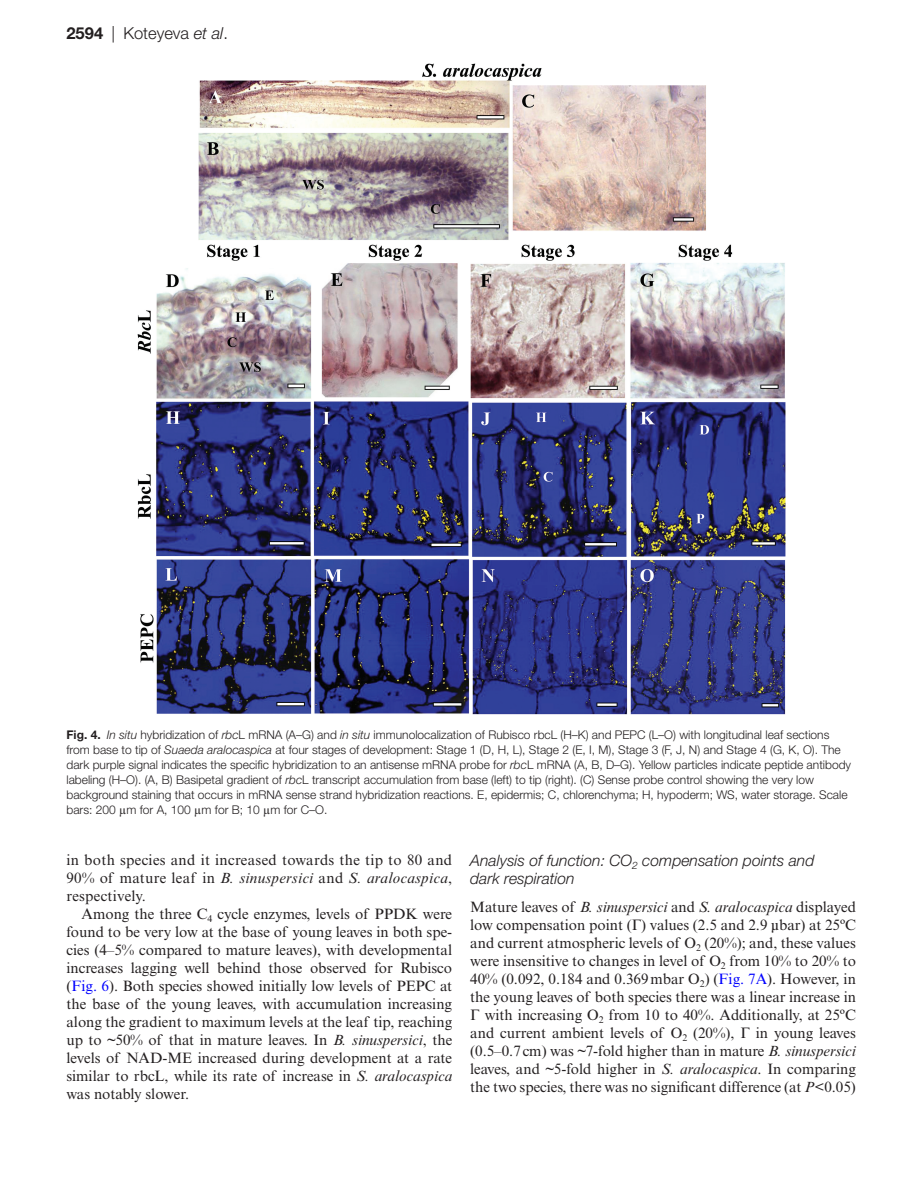
<style>
.page{position:relative;width:919px;height:1187px;background:#fff}
.page>*{position:absolute;margin:0;border:0;box-sizing:border-box;transform-origin:0 0}
.t1{font:300 16.5px "Helvetica Neue LT Std";color:#231f20}
.t2{font:italic 300 15.75px/18px "Helvetica Neue LT Std";color:#231f20}
.t3{font:15px/18px "Times New Roman MT Std";color:#231f20;text-align:justify}
.t4{font:300 12px/15px "Helvetica Neue LT Std";color:#231f20}
.s1{font-weight:700}
.s2{font-style:italic}
.s3{font-family:"Gandhari Unicode";font-weight:400}
.s4{color:#00f}
.s5{font-family:"Gandhari Unicode"}
</style>
<div class="page">
<img style="left:137px;top:63px;width:648px;height:651px">
<p class="t1" style="left:66px;top:23px;width:163px"><span class="s1">2594</span> | Koteyeva <span class="s2">et al</span>.</p>
<p class="t4" style="left:66px;top:726px;width:786px"><span class="s1">Fig. 4.</span> <span class="s2">In situ</span> hybridization of <span class="s2">rbc</span>L mRNA (A–G) and <span class="s2">in situ</span> immunolocalization of Rubisco rbcL (H–K) and PEPC (L–O) with longitudinal leaf sections from base to tip of <span class="s2">Suaeda aralocaspica</span> at four stages of development: Stage 1 (D, H, L), Stage 2 (E, I, M), Stage 3 (F, J, N) and Stage 4 (G, K, O). The dark purple signal indicates the specific hybridization to an antisense mRNA probe for <span class="s2">rbc</span>L mRNA (A, B, D–G). Yellow particles indicate peptide antibody labeling (H–O). (A, B) Basipetal gradient of <span class="s2">rbc</span>L transcript accumulation from base (left) to tip (right). (C) Sense probe control showing the very low background staining that occurs in mRNA sense strand hybridization reactions. E, epidermis; C, chlorenchyma; H, hypoderm; WS, water storage. Scale bars: 200 <span class="s3">μ</span>m for A, 100 <span class="s3">μ</span>m for B; 10 <span class="s3">μ</span>m for C–O.</p>
<p class="t3" style="left:66px;top:851px;width:387px">in both species and it increased towards the tip to 80 and 90% of mature leaf in <span class="s2">B. sinuspersici</span> and <span class="s2">S. aralocaspica</span>, respectively.</p>
<p class="t3" style="left:66px;top:905px;width:387px;text-indent:15px">Among the three C<sub>4</sub> cycle enzymes, levels of PPDK were found to be very low at the base of young leaves in both spe&shy;cies (4–5% compared to mature leaves), with developmental increases lagging well behind those observed for Rubisco (<span class="s4">Fig. 6</span>). Both species showed initially low levels of PEPC at the base of the young leaves, with accumulation increasing along the gradient to maximum levels at the leaf tip, reaching up to ~50% of that in mature leaves. In <span class="s2">B. sinuspersici</span>, the levels of NAD-ME increased during development at a rate similar to rbcL, while its rate of increase in <span class="s2">S. aralocaspica </span>was notably slower.</p>
<p class="t2" style="left:470px;top:850px;width:346px">Analysis of function: CO<sub>2</sub> compensation points and dark respiration</p>
<p class="t3" style="left:470px;top:898px;width:387px">Mature leaves of <span class="s2">B. sinuspersici</span> and <span class="s2">S. aralocaspica</span> displayed low compensation point (<span class="s5">Г</span>) values (2.5 and 2.9 <span class="s5">µ</span>bar) at 25ºC and current atmospheric levels of O<sub>2</sub> (20%); and, these values were insensitive to changes in level of O<sub>2</sub> from 10% to 20% to 40% (0.092, 0.184 and 0.369mbar O<sub>2</sub>) (<span class="s4">Fig. 7A</span>). However, in the young leaves of both species there was a linear increase in <span class="s5">Г</span> with increasing O<sub>2</sub> from 10 to 40%. Additionally, at 25ºC and current ambient levels of O<sub>2</sub> (20%), <span class="s5">Г</span> in young leaves (0.5–0.7cm) was ~7-fold higher than in mature <span class="s2">B. sinuspersici </span>leaves, and ~5-fold higher in <span class="s2">S. aralocaspica</span>. In comparing the two species, there was no significant difference (at <span class="s2">P</span>&lt;0.05)</p>
</div>
